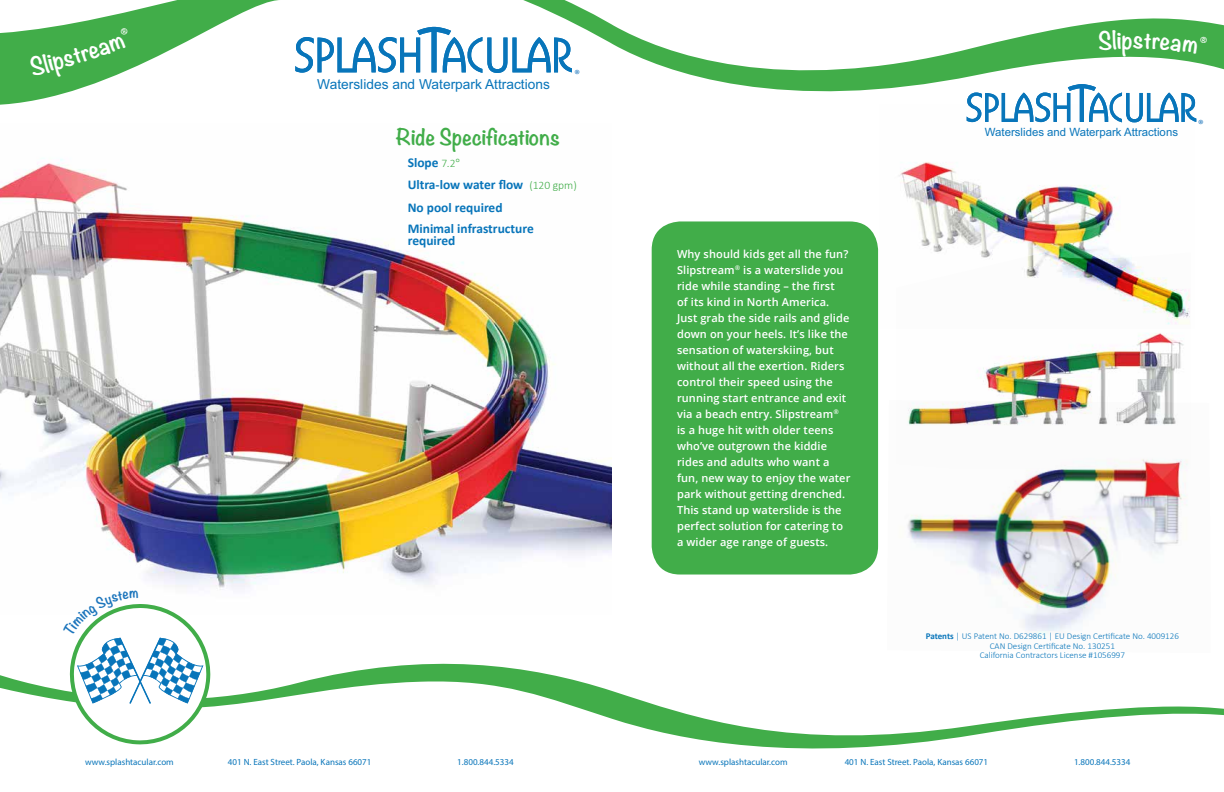
<style>
.page{position:relative;width:1224px;height:792px;background:#fff}
.page>*{position:absolute;margin:0;border:0;box-sizing:border-box;transform-origin:0 0}
.t1{font:700 22px "Noteworthy";color:#fff}
.t2{font:700 20.2px "Noteworthy";color:#41ad49}
.t3{font:17px "Minion Pro";color:#1c75bc}
.t4{font:13.7px "Arial";color:#0875ba}
.t5{font:700 13.4px/21.7px "Calibri";color:#0875ba}
.t6{font:11.4px "Arial";color:#0875ba}
.t7{font:600 11px/16px "Open Sans";letter-spacing:.01em;color:#fff}
.t8{font:9px "Myriad Pro";color:#0875ba}
.t9{font:300 9px/9.5px "Calibri";color:#0875ba;text-align:center}
.s1{font-weight:300;font-size:11.5px;color:#41ad49}
.s2{font-family:"Avenir";font-weight:400;font-size:11.5px;color:#41ad49}
.s3{font-weight:700}
</style>
<div class="page">
<svg style="left:572px;top:3px;width:652px;height:89px"></svg>
<svg style="left:0;top:663px;width:569px;height:16px"></svg>
<svg style="left:0;top:679px;width:1224px;height:70px"></svg>
<img style="left:899px;top:116px;width:238px;height:136px">
<img style="left:0;top:159px;width:612px;height:431px">
<img style="left:907px;top:469px;width:278px;height:166px">
<img style="left:907px;top:252px;width:283px;height:217px">
<div style="left:652px;top:221px;width:226px;height:354px;background:#41ad49;border-radius:28px"></div>
<svg style="left:967px;top:84px;width:229px;height:38px"></svg>
<svg style="left:1098px;top:30px;width:34px;height:26px"></svg>
<svg style="left:1144px;top:33px;width:63px;height:21px"></svg>
<svg style="left:0;top:0;width:572px;height:105px"></svg>
<svg style="left:63px;top:604px;width:151px;height:142px"></svg>
<p class="t4" style="left:317px;top:76px;width:234px">Waterslides and Waterpark Attractions</p>
<h3 class="t3" style="left:575px;top:64px;width:7px">®</h3>
<h1 class="t1" style="left:1133px;top:20px;width:13px">s</h1>
<h2 class="t2" style="left:395px;top:119px;width:166px">Ride Specifications</h2>
<p class="t6" style="left:985px;top:125px;width:195px">Waterslides and Waterpark Attractions</p>
<p class="t5" style="left:408px;top:152px;width:171px">Slope <span class="s1">7.2</span><span class="s2">°<br></span>Ultra-low water flow <span class="s1">(120 gpm)<br></span>No pool required<br>Minimal infrastructure</p>
<p class="t5" style="left:408px;top:229px;width:49px">required</p>
<p class="t7" style="left:677px;top:245px;width:175px">Why should kids get all the fun?<br>Slipstream<sup>®</sup> is a waterslide you ride while standing – the first<br>of its kind in North America.<br>Just grab the side rails and glide down on your heels. It’s like the sensation of waterskiing, but without all the exertion. Riders control their speed using the running start entrance and exit via a beach entry. Slipstream<sup>®<br></sup>is a huge hit with older teens who’ve outgrown the kiddie rides and adults who want a fun, new way to enjoy the water park without getting drenched.<br>This stand up waterslide is the perfect solution for catering to a wider age range of guests.</p>
<h3 class="t3" style="left:1198px;top:114px;width:7px">®</h3>
<p class="t9" style="left:926px;top:631px;width:255px"><span class="s3">Patents</span> | US Patent No. D629861 | EU Design Certificate No. 4009126<br>CAN Design Certificate No. 130251<br>California Contractors License #1056997</p>
<p class="t8" style="left:85px;top:756px;width:90px">www.splashtacular.com</p>
<p class="t8" style="left:228px;top:756px;width:145px">401 N. East Street. Paola, Kansas 66071</p>
<p class="t8" style="left:457px;top:756px;width:58px">1.800.844.5334</p>
<p class="t8" style="left:699px;top:756px;width:90px">www.splashtacular.com</p>
<p class="t8" style="left:845px;top:756px;width:145px">401 N. East Street. Paola, Kansas 66071</p>
<p class="t8" style="left:1074px;top:756px;width:58px">1.800.844.5334</p>
</div>
